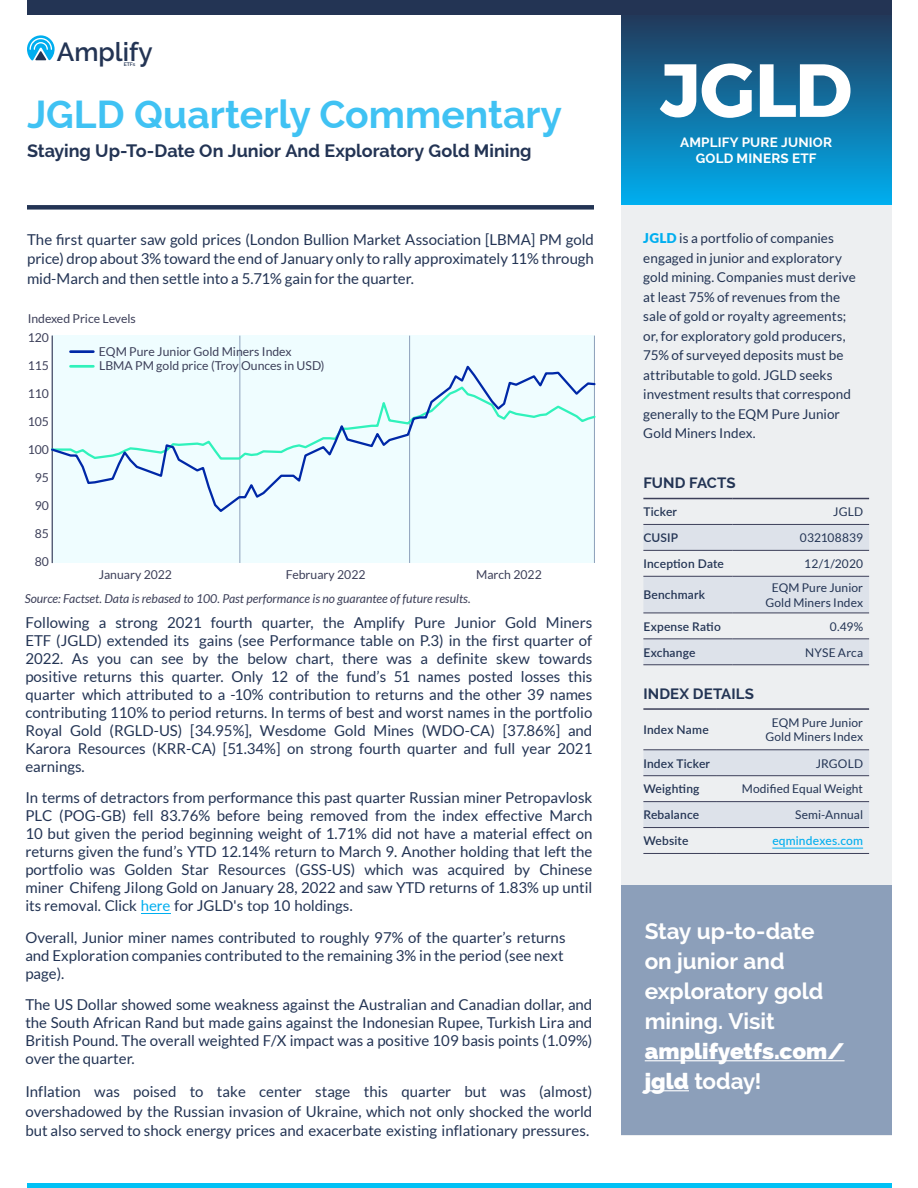
<style>
.page{position:relative;width:918px;height:1188px;background:#fff}
.page>*{position:absolute;margin:0;border:0;box-sizing:border-box;transform-origin:0 0}
.Disclosure{font:700 75px "Montserrat";color:#fff}
.t1{font:700 39px "Raleway";color:#40c2f3}
.t2{font:600 26.1px "Raleway";color:#233454}
.Body{font:700 22.5px/30px "Raleway";letter-spacing:-.005em;color:#fff}
.Body-2{font:700 18px "Raleway";color:#233454}
.Body-3{font:15px/18px "Lato";color:#233454;text-align:justify}
.t3{font:700 15px "Raleway";letter-spacing:.01em;color:#233454}
.t4{font:13.5px/19.5px "Lato";letter-spacing:.005em;color:#233454}
.t5{font:700 13.5px "Raleway";letter-spacing:.015em;color:#fff}
.t6{font:12.3px/14.7px "Lato";color:#3c3f59}
.t7{font:italic 12.3px "Lato";color:#3c3f59}
.t8{font:12px "Lato";letter-spacing:.01em;color:#233454}
.t9{font:600 12px "Lato";letter-spacing:.015em;color:#233454}
.t10{font:500 12px "Lato";letter-spacing:.015em;color:#00aeef}
.t11{font:600 5.1px "Raleway";color:#233454}
.s1{color:#00aeef}
.s2{font-weight:900;color:#00aeef}
.s3{font-weight:800}
</style>
<div class="page">
<div style="left:621px;top:7px;width:270px;height:200px;background:linear-gradient(to bottom,#233454,#00aff0)"></div>
<div style="left:27px;top:205px;width:567px;height:5px;background:#233454"></div>
<div style="left:621px;top:205px;width:270px;height:930px;background:#edeff1"></div>
<svg style="left:643px;top:525px;width:226px;height:140px"></svg>
<hr style="left:643px;top:498px;width:89px;height:1px;background:#3c3f59">
<hr style="left:732px;top:498px;width:137px;height:1px;background:#3c3f59">
<hr style="left:643px;top:524px;width:89px;height:1px;background:#3c3f59">
<hr style="left:732px;top:524px;width:137px;height:1px;background:#3c3f59">
<hr style="left:643px;top:550px;width:89px;height:1px;background:#3c3f59">
<hr style="left:732px;top:550px;width:137px;height:1px;background:#3c3f59">
<hr style="left:643px;top:576px;width:89px;height:1px;background:#3c3f59">
<hr style="left:732px;top:576px;width:137px;height:1px;background:#3c3f59">
<hr style="left:643px;top:613px;width:89px;height:1px;background:#3c3f59">
<hr style="left:732px;top:613px;width:137px;height:1px;background:#3c3f59">
<hr style="left:643px;top:639px;width:89px;height:1px;background:#3c3f59">
<hr style="left:732px;top:639px;width:137px;height:1px;background:#3c3f59">
<hr style="left:643px;top:665px;width:89px;height:1px;background:#3c3f59">
<hr style="left:732px;top:665px;width:137px;height:1px;background:#3c3f59">
<svg style="left:643px;top:751px;width:226px;height:76px"></svg>
<hr style="left:643px;top:708px;width:73px;height:2px;background:#3c3f59">
<hr style="left:716px;top:708px;width:153px;height:2px;background:#3c3f59">
<hr style="left:643px;top:750px;width:73px;height:1px;background:#3c3f59">
<hr style="left:716px;top:750px;width:153px;height:1px;background:#3c3f59">
<hr style="left:643px;top:775px;width:73px;height:1px;background:#3c3f59">
<hr style="left:716px;top:775px;width:153px;height:1px;background:#3c3f59">
<hr style="left:643px;top:801px;width:73px;height:1px;background:#3c3f59">
<hr style="left:716px;top:801px;width:153px;height:1px;background:#3c3f59">
<hr style="left:643px;top:827px;width:73px;height:1px;background:#3c3f59">
<hr style="left:716px;top:827px;width:153px;height:1px;background:#3c3f59">
<hr style="left:643px;top:853px;width:73px;height:1px;background:#3c3f59">
<hr style="left:716px;top:853px;width:153px;height:1px;background:#3c3f59">
<hr style="left:772px;top:848px;width:91px;height:1px;background:#00aeef">
<svg style="left:27px;top:35px;width:28px;height:26px"></svg>
<div style="left:27px;top:0;width:864px;height:14px;background:#233454"></div>
<hr style="left:27px;top:1184px;width:864px;height:4px;background:#00c1f5">
<div style="left:621px;top:886px;width:270px;height:249px;background:#8c9fba"></div>
<hr style="left:645px;top:1060px;width:200px;height:1px;background:#fff">
<hr style="left:645px;top:1090px;width:44px;height:1px;background:#fff">
<div style="left:52px;top:336px;width:542px;height:227px;background:#effdff"></div>
<hr style="left:240px;top:336px;width:1px;height:227px;background:#8c9fba">
<hr style="left:409px;top:336px;width:1px;height:227px;background:#8c9fba">
<hr style="left:594px;top:336px;width:1px;height:227px;background:#8c9fba">
<hr style="left:52px;top:336px;width:1px;height:227px;background:#3c3f59">
<hr style="left:71px;top:350px;width:22px;height:3px;background:#0028a7">
<svg style="left:51px;top:362px;width:545px;height:152px"></svg>
<p class="t2" style="left:57px;top:37px;width:97px">Amplify</p>
<p class="t11" style="left:124px;top:62px;width:13px">ETFs</p>
<p class="t1" style="left:27px;top:92px;width:536px">JGLD Quarterly Commentary</p>
<p class="Body-2" style="left:27px;top:141px;width:506px">Staying Up-To-Date On Junior And Exploratory Gold Mining</p>
<p class="Body-3" style="left:27px;top:229px;width:569px;line-height:19.5px">The first quarter saw gold prices (London Bullion Market Association [LBMA] PM gold price) drop about 3% toward the end of January only to rally approximately 11% through mid-March and then settle into a 5.71% gain for the quarter.</p>
<p class="t6" style="left:28px;top:311px;width:110px">Indexed Price Levels</p>
<p class="t6" style="left:99px;top:344px;width:227px">EQM Pure Junior Gold Miners Index<br>LBMA PM gold price (Troy Ounces in USD)</p>
<p class="t6" style="left:28px;top:330px;width:23px">120</p>
<p class="t6" style="left:28px;top:358px;width:23px">115</p>
<p class="t6" style="left:28px;top:386px;width:23px">110</p>
<p class="t6" style="left:28px;top:414px;width:23px">105</p>
<p class="t6" style="left:28px;top:442px;width:23px">100</p>
<p class="t6" style="left:35px;top:470px;width:16px">95</p>
<p class="t6" style="left:35px;top:498px;width:16px">90</p>
<p class="t6" style="left:35px;top:526px;width:16px">85</p>
<p class="t6" style="left:35px;top:554px;width:16px">80</p>
<p class="t6" style="left:99px;top:567px;width:75px">January 2022</p>
<p class="t6" style="left:286px;top:567px;width:81px">February 2022</p>
<p class="t6" style="left:476px;top:567px;width:67px">March 2022</p>
<p class="t7" style="left:25px;top:592px;width:447px">Source: Factset. Data is rebased to 100. Past performance is no guarantee of future results.</p>
<p class="Body-3" style="left:25px;top:613px;width:569px">Following a strong 2021 fourth quarter, the Amplify Pure Junior Gold Miners ETF (JGLD) extended its gains (see Performance table on P.3) in the first quarter of 2022. As you can see by the below chart, there was a definite skew towards positive returns this quarter. Only 12 of the fund’s 51 names posted losses this quarter which attributed to a -10% contribution to returns and the other 39 names contributing 110% to period returns. In terms of best and worst names in the portfolio Royal Gold (RGLD-US) [34.95%], Wesdome Gold Mines (WDO-CA) [37.86%] and Karora Resources (KRR-CA) [51.34%] on strong fourth quarter and full year 2021 earnings.</p>
<p class="Body-3" style="left:25px;top:789px;width:569px">In terms of detractors from performance this past quarter Russian miner Petropavlosk PLC (POG-GB) fell 83.76% before being removed from the index effective March 10 but given the period beginning weight of 1.71% did not have a material effect on returns given the fund’s YTD 12.14% return to March 9. Another holding that left the portfolio was Golden Star Resources (GSS-US) which was acquired by Chinese miner Chifeng Jilong Gold on January 28, 2022 and saw YTD returns of 1.83% up until its removal. Click <span class="s1">here</span> for JGLD's top 10 holdings.</p>
<p class="Body-3" style="left:25px;top:928px;width:542px;text-align:left">Overall, Junior miner names contributed to roughly 97% of the quarter’s returns and Exploration companies contributed to the remaining 3% in the period (see next page).</p>
<p class="Body-3" style="left:25px;top:996px;width:569px">The US Dollar showed some weakness against the Australian and Canadian dollar, and the South African Rand but made gains against the Indonesian Rupee, Turkish Lira and British Pound. The overall weighted F/X impact was a positive 109 basis points (1.09%) over the quarter.</p>
<p class="Body-3" style="left:25px;top:1082px;width:569px;line-height:19.5px">Inflation was poised to take center stage this quarter but was (almost) overshadowed by the Russian invasion of Ukraine, which not only shocked the world but also served to shock energy prices and exacerbate existing inflationary pressures.</p>
<p class="Disclosure" style="left:660px;top:30px;width:194px">JGLD</p>
<p class="t5" style="left:680px;top:134px;width:153px">AMPLIFY PURE JUNIOR</p>
<p class="t5" style="left:696px;top:150px;width:122px">GOLD MINERS ETF</p>
<p class="t4" style="left:643px;top:229px;width:214px"><span class="s2">JGLD</span> is a portfolio of companies engaged in junior and exploratory gold mining. Companies must derive at least 75% of revenues from the sale of gold or royalty agreements; or, for exploratory gold producers, 75% of surveyed deposits must be attributable to gold. JGLD seeks</p>
<p class="t4" style="left:643px;top:385px;width:209px">investment results that correspond generally to the EQM Pure Junior<br>Gold Miners Index.</p>
<p class="t3" style="left:643px;top:474px;width:94px">FUND FACTS</p>
<p class="t9" style="left:643px;top:503px;width:35px">Ticker</p>
<p class="t8" style="left:833px;top:505px;width:31px">JGLD</p>
<p class="t9" style="left:643px;top:529px;width:36px">CUSIP</p>
<p class="t8" style="left:800px;top:531px;width:65px">032108839</p>
<p class="t9" style="left:643px;top:555px;width:82px">Inception Date</p>
<p class="t8" style="left:804px;top:557px;width:60px">12/1/2020</p>
<p class="t9" style="left:643px;top:586px;width:63px">Benchmark</p>
<p class="t8" style="left:772px;top:581px;width:93px">EQM Pure Junior</p>
<p class="t8" style="left:765px;top:596px;width:99px">Gold Miners Index</p>
<p class="t9" style="left:643px;top:618px;width:79px">Expense Ratio</p>
<p class="t8" style="left:830px;top:620px;width:35px">0.49%</p>
<p class="t9" style="left:643px;top:644px;width:54px">Exchange</p>
<p class="t8" style="left:805px;top:646px;width:59px">NYSE Arca</p>
<p class="t3" style="left:643px;top:685px;width:112px">INDEX DETAILS</p>
<p class="t9" style="left:643px;top:721px;width:67px">Index Name</p>
<p class="t8" style="left:772px;top:716px;width:93px">EQM Pure Junior</p>
<p class="t8" style="left:765px;top:730px;width:99px">Gold Miners Index</p>
<p class="t9" style="left:643px;top:754px;width:68px">Index Ticker</p>
<p class="t8" style="left:816px;top:757px;width:49px">JRGOLD</p>
<p class="t9" style="left:643px;top:780px;width:58px">Weighting</p>
<p class="t8" style="left:742px;top:782px;width:123px">Modified Equal Weight</p>
<p class="t9" style="left:643px;top:806px;width:57px">Rebalance</p>
<p class="t8" style="left:795px;top:808px;width:69px">Semi-Annual</p>
<p class="t9" style="left:643px;top:832px;width:47px">Website</p>
<p class="t10" style="left:772px;top:832px;width:92px">eqmindexes.com</p>
<p class="Body" style="left:645px;top:916px;width:201px">Stay up-to-date on junior and exploratory gold mining. Visit <span class="s3">amplifyetfs.com/ jgld</span> today!</p>
</div>
